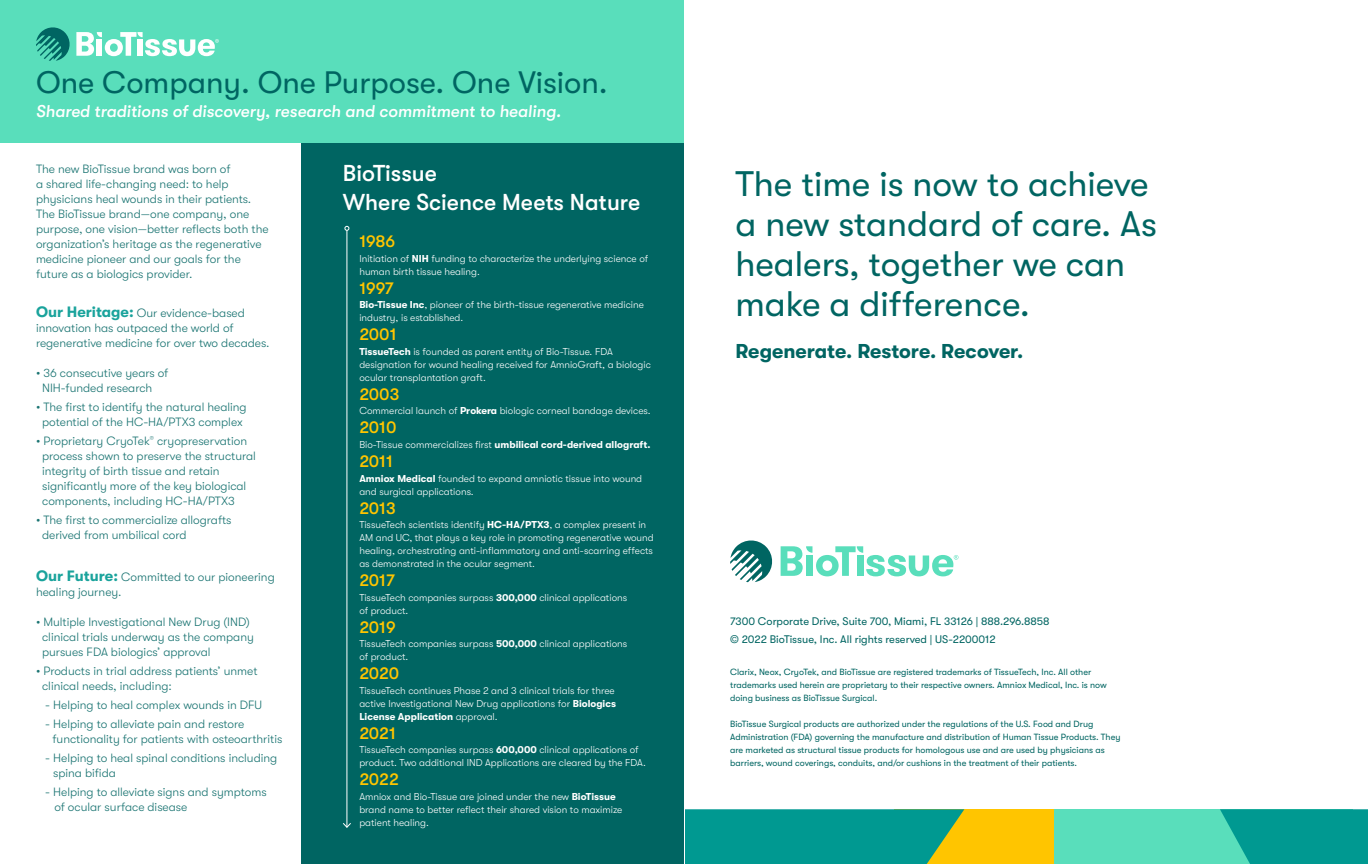
<style>
.page{position:relative;width:1368px;height:864px;background:#fff}
.page>*{position:absolute;margin:0;border:0;box-sizing:border-box;transform-origin:0 0}
.t1{font:35.5px/40.1px "GT Walsheim";color:#006562}
.t2{font:31px "GT Walsheim";color:#006562}
.t3{font:500 23px/29px "GT Walsheim";color:#fff}
.t4{font:700 20px "GT Walsheim";color:#006562}
.t5{font:17px "GT Walsheim Md Ob";color:#fff}
.t6{font:500 17px "GT Walsheim";color:#ffc500}
.t7{font:300 12px/15px "GT Walsheim";color:#1a7472}
.t8{font:11px "GT Walsheim";color:#006562}
.t9{font:300 10px/13px "GT Walsheim";color:#fff}
.t10{font:700 10px "GT Walsheim";color:#fff}
.t11{font:9px/13px "GT Walsheim";color:#006562}
.s1{font-weight:700;font-size:15px;color:#1aa39c}
.s2{font-weight:700}
.s3{font-weight:300}
</style>
<div class="page">
<div style="left:302px;top:143px;width:382px;height:721px;background:#006562"></div>
<hr style="left:346px;top:230px;width:1px;height:597px;background:#fff">
<svg style="left:344px;top:226px;width:5px;height:5px"></svg>
<svg style="left:343px;top:822px;width:8px;height:6px"></svg>
<div style="left:895px;top:809px;width:215px;height:55px;background:#ffc500"></div>
<div style="left:1054px;top:809px;width:299px;height:55px;background:#59debb"></div>
<svg style="left:1220px;top:809px;width:148px;height:55px;background:#09a095"></svg>
<svg style="left:685px;top:809px;width:279px;height:55px;background:#119c88"></svg>
<svg style="left:781px;top:546px;width:177px;height:30px"></svg>
<svg style="left:730px;top:540px;width:43px;height:42px"></svg>
<div style="left:0;top:0;width:684px;height:143px;background:#59debb"></div>
<svg style="left:36px;top:27px;width:183px;height:34px"></svg>
<p class="t2" style="left:36px;top:65px;width:573px">One Company. One Purpose. One Vision.</p>
<p class="t5" style="left:36px;top:102px;width:527px">Shared traditions of discovery, research and commitment to healing.</p>
<p class="t7" style="left:36px;top:161px;width:234px">The new BioTissue brand was born of<br>a shared life-changing need: to help physicians heal wounds in their patients.<br>The BioTissue brand—one company, one purpose, one vision—better reflects both the organization’s heritage as the regenerative medicine pioneer and our goals for the future as a biologics provider.</p>
<p class="t7" style="left:36px;top:306px;width:235px"><span class="s1">Our Heritage:</span> Our evidence-based innovation has outpaced the world of regenerative medicine for over two decades.</p>
<p class="t7" style="left:42px;top:366px;width:128px;text-indent:-6px">• 36 consecutive years of<br>NIH-funded research</p>
<p class="t7" style="left:36px;top:400px;width:212px;text-align:center">• The first to identify the natural healing potential of the HC-HA/PTX3 complex</p>
<p class="t7" style="left:42px;top:434px;width:215px;text-indent:-6px">• Proprietary CryoTek<sup>®</sup> cryopreservation process shown to preserve the structural integrity of birth tissue and retain significantly more of the key biological components, including HC-HA/PTX3</p>
<p class="t7" style="left:42px;top:513px;width:191px;text-indent:-6px">• The first to commercialize allografts derived from umbilical cord</p>
<p class="t7" style="left:36px;top:570px;width:240px"><span class="s1">Our Future:</span> Committed to our pioneering healing journey.</p>
<p class="t7" style="left:42px;top:615px;width:213px;text-indent:-6px">• Multiple Investigational New Drug (IND) clinical trials underway as the company pursues FDA biologics’ approval</p>
<p class="t7" style="left:42px;top:664px;width:217px;text-indent:-6px">• Products in trial address patients’ unmet clinical needs, including:</p>
<p class="t7" style="left:45px;top:698px;width:218px">- Helping to heal complex wounds in DFU</p>
<p class="t7" style="left:52px;top:717px;width:231px;text-indent:-7px">- Helping to alleviate pain and restore functionality for patients with osteoarthritis</p>
<p class="t7" style="left:53px;top:751px;width:226px;text-indent:-8px">- Helping to heal spinal conditions including spina bifida</p>
<p class="t7" style="left:54px;top:785px;width:214px;text-indent:-9px">- Helping to alleviate signs and symptoms of ocular surface disease</p>
<p class="t3" style="left:343px;top:159px;width:299px">BioTissue<br>Where Science Meets Nature</p>
<p class="t6" style="left:359px;top:232px;width:37px">1986</p>
<p class="t9" style="left:359px;top:252px;width:290px">Initiation of <span class="s2">NIH</span> funding to characterize the underlying science of human birth tissue healing.</p>
<p class="t6" style="left:359px;top:278px;width:36px">1997</p>
<p class="t6" style="left:359px;top:325px;width:39px">2001</p>
<p class="t9" style="left:359px;top:298px;width:286px"><span class="s2">Bio-Tissue Inc</span>, pioneer of the birth-tissue regenerative medicine industry, is established.</p>
<p class="t9" style="left:359px;top:345px;width:293px"><span class="s2">TissueTech</span> is founded as parent entity of Bio-Tissue. FDA designation for wound healing received for AmnioGraft, a biologic ocular transplantation graft.</p>
<p class="t9" style="left:359px;top:405px;width:293px">Commercial launch of <span class="s2">Prokera</span> biologic corneal bandage devices.</p>
<p class="t10" style="left:359px;top:439px;width:293px"><span class="s3">Bio-Tissue commercializes first</span> umbilical cord-derived allograft.</p>
<p class="t9" style="left:359px;top:472px;width:284px"><span class="s2">Amniox Medical</span> founded to expand amniotic tissue into wound and surgical applications.</p>
<p class="t9" style="left:359px;top:518px;width:296px">TissueTech scientists identify <span class="s2">HC-HA/PTX3</span>, a complex present in AM and UC, that plays a key role in promoting regenerative wound healing, orchestrating anti-inflammatory and anti-scarring effects as demonstrated in the ocular segment.</p>
<p class="t9" style="left:359px;top:591px;width:269px">TissueTech companies surpass <span class="s2">300,000</span> clinical applications of product.</p>
<p class="t9" style="left:359px;top:637px;width:269px">TissueTech companies surpass <span class="s2">500,000</span> clinical applications of product.</p>
<p class="t9" style="left:359px;top:684px;width:258px">TissueTech continues Phase 2 and 3 clinical trials for three active Investigational New Drug applications for <span class="s2">Biologics<br>License Application</span> approval.</p>
<p class="t9" style="left:359px;top:744px;width:288px">TissueTech companies surpass <span class="s2">600,000</span> clinical applications of product. Two additional IND Applications are cleared by the FDA.</p>
<p class="t6" style="left:359px;top:384px;width:42px">2003</p>
<p class="t6" style="left:359px;top:418px;width:39px">2010</p>
<p class="t6" style="left:359px;top:452px;width:35px">2011</p>
<p class="t6" style="left:359px;top:498px;width:38px">2013</p>
<p class="t6" style="left:359px;top:571px;width:37px">2017</p>
<p class="t6" style="left:359px;top:617px;width:38px">2019</p>
<p class="t6" style="left:359px;top:664px;width:41px">2020</p>
<p class="t6" style="left:359px;top:723px;width:38px">2021</p>
<p class="t6" style="left:359px;top:770px;width:41px">2022</p>
<p class="t9" style="left:359px;top:790px;width:264px">Amniox and Bio-Tissue are joined under the new <span class="s2">BioTissue </span>brand name to better reflect their shared vision to maximize patient healing.</p>
<p class="t1" style="left:735px;top:164px;width:423px">The time is now to achieve a new standard of care. As healers, together we can make a difference.</p>
<p class="t4" style="left:735px;top:339px;width:289px">Regenerate. Restore. Recover.</p>
<p class="t8" style="left:730px;top:615px;width:321px">7300 Corporate Drive, Suite 700, Miami, FL 33126 | 888.296.8858</p>
<p class="t8" style="left:730px;top:633px;width:267px">© 2022 BioTissue, Inc. All rights reserved | US-2200012</p>
<p class="t11" style="left:730px;top:666px;width:378px">Clarix, Neox, CryoTek, and BioTissue are registered trademarks of TissueTech, Inc. All other trademarks used herein are proprietary to their respective owners. Amniox Medical, Inc. is now doing business as BioTissue Surgical.</p>
<p class="t11" style="left:730px;top:718px;width:392px">BioTissue Surgical products are authorized under the regulations of the U.S. Food and Drug Administration (FDA) governing the manufacture and distribution of Human Tissue Products. They are marketed as structural tissue products for homologous use and are used by physicians as barriers, wound coverings, conduits, and/or cushions in the treatment of their patients.</p>
</div>
